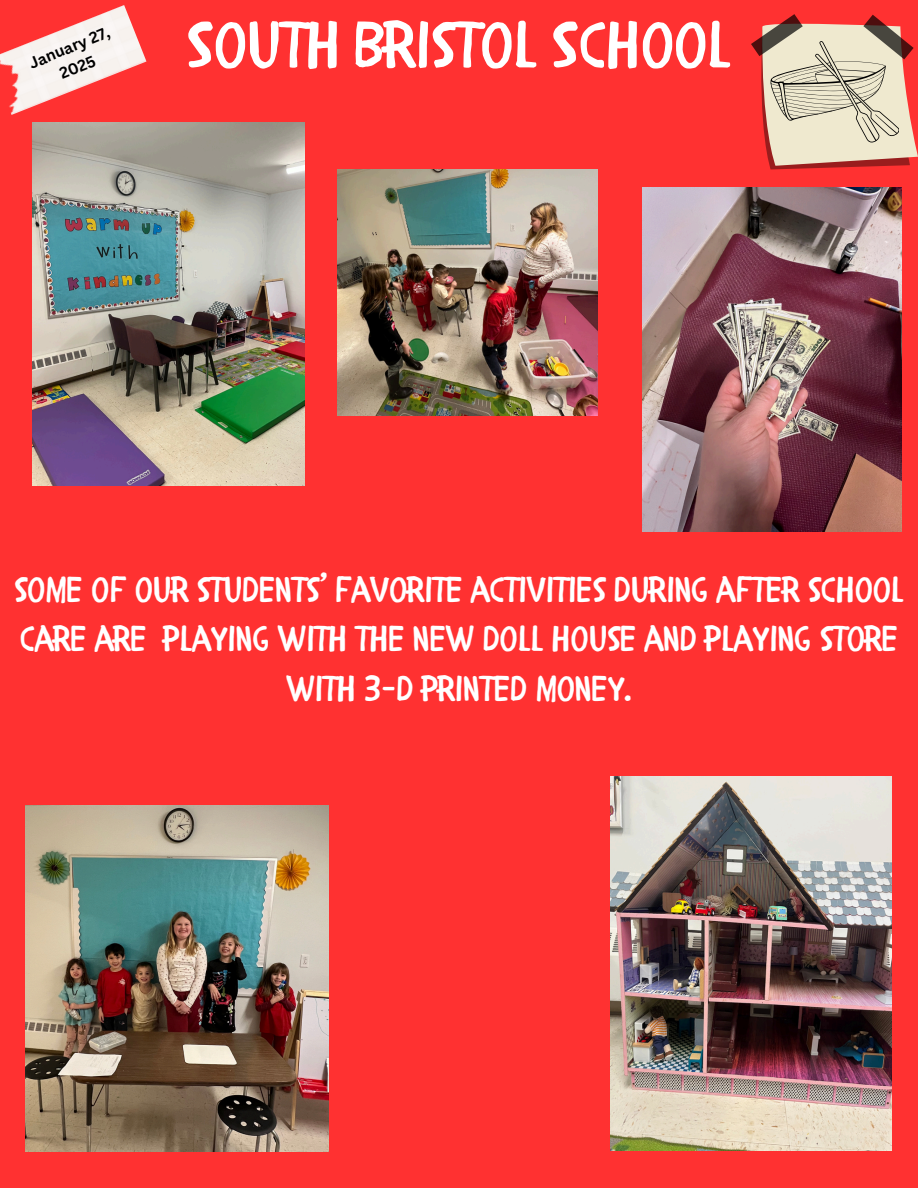
<style>
.page{position:relative;width:918px;height:1188px;background:#ff3131}
.page>*{position:absolute;margin:0;border:0;box-sizing:border-box;transform-origin:0 0}
.t1{font:66px "CHILDRENONE";color:#fff}
.t2{font:36px/49.5px "CHILDRENONE";color:#fff;text-align:center}
.t3{font:700 15.45px "Canva Sans";color:#000}
</style>
<div class="page">
<img style="left:0;top:5px;width:146px;height:110px">
<svg style="left:751px;top:14px;width:167px;height:155px"></svg>
<img style="left:610px;top:776px;width:282px;height:375px">
<img style="left:32px;top:123px;width:273px;height:363px">
<img style="left:643px;top:187px;width:258px;height:345px">
<img style="left:338px;top:170px;width:260px;height:245px">
<img style="left:25px;top:806px;width:303px;height:345px">
<p class="t3" style="left:26px;top:54px;width:87px;rotate:-23deg">January 27,</p>
<h1 class="t1" style="left:187px;top:-13px;width:545px">SOUTH BRISTOL SCHOOL</h1>
<p class="t3" style="left:56px;top:64px;width:39px;rotate:-23deg">2025</p>
<p class="t2" style="left:14px;top:561px;width:891px">SOME OF OUR STUDENTS’ FAVORITE ACTIVITIES DURING AFTER SCHOOL<br>CARE ARE PLAYING WITH THE NEW DOLL HOUSE AND PLAYING STORE<br>WITH 3-D PRINTED MONEY.</p>
</div>
